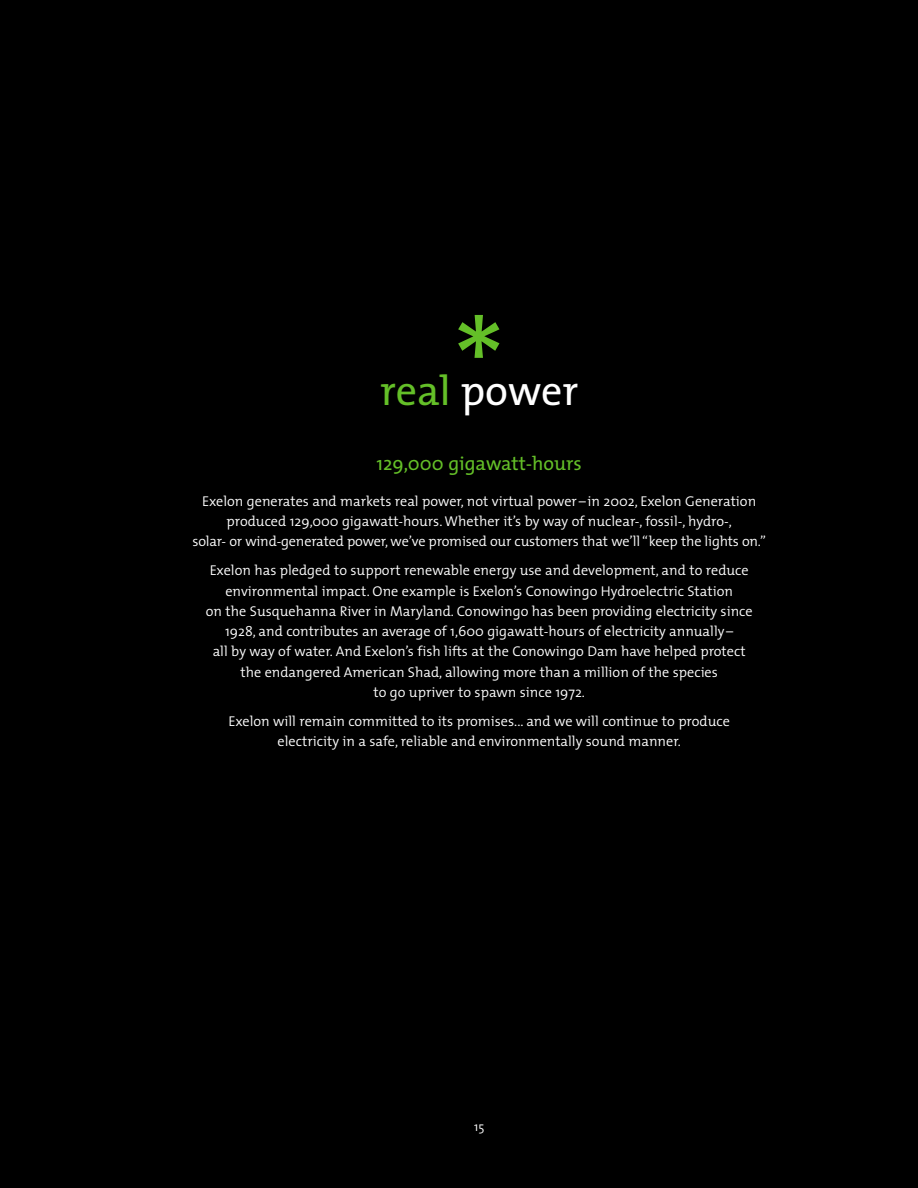
<style>
.page{position:relative;width:918px;height:1188px;background:#000}
.page>*{position:absolute;margin:0;border:0;box-sizing:border-box;transform-origin:0 0}
.t1{font:300 147px "The Mix";color:#64bf28}
.t2{font:42px "The Mix";color:#fff}
.t3{font:19.5px "The Mix";color:#64bf28}
.t4{font:300 14.25px/20.2px "The Mix";color:#fff;text-align:center}
.t5{font:300 12.75px "The Mix";color:#fff}
.s1{color:#64bf28}
</style>
<div class="page">
<h1 class="t1" style="left:452px;top:319px;width:56px">*</h1>
<h2 class="t2" style="left:380px;top:375px;width:200px"><span class="s1">real</span> power</h2>
<h3 class="t3" style="left:377px;top:457px;width:207px">129,000 gigawatt-hours</h3>
<p class="t4" style="left:192px;top:492px;width:575px">Exelon generates and markets real power, not virtual power – in 2002, Exelon Generation produced 129,000 gigawatt-hours. Whether it’s by way of nuclear-, fossil-, hydro-,<br>solar- or wind-generated power, we’ve promised our customers that we’ll “keep the lights on.”</p>
<p class="t4" style="left:206px;top:562px;width:548px">Exelon has pledged to support renewable energy use and development, and to reduce environmental impact. One example is Exelon’s Conowingo Hydroelectric Station<br>on the Susquehanna River in Maryland. Conowingo has been providing electricity since 1928, and contributes an average of 1,600 gigawatt-hours of electricity annually –<br>all by way of water. And Exelon’s fish lifts at the Conowingo Dam have helped protect the endangered American Shad, allowing more than a million of the species<br>to go upriver to spawn since 1972.</p>
<p class="t4" style="left:229px;top:713px;width:503px">Exelon will remain committed to its promises... and we will continue to produce electricity in a safe, reliable and environmentally sound manner.</p>
<p class="t5" style="left:474px;top:1122px;width:12px">15</p>
</div>
